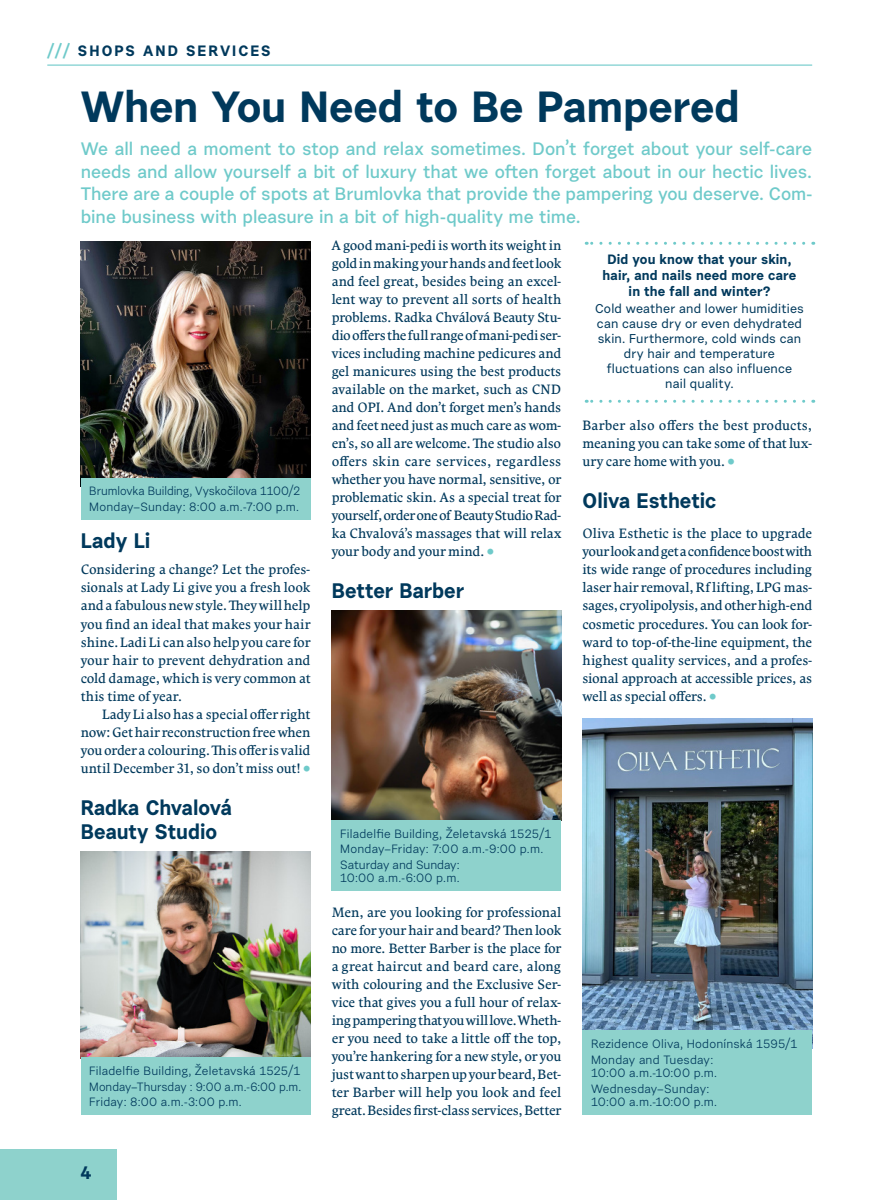
<style>
.page{position:relative;width:893px;height:1200px;background:#fff}
.page>*{position:absolute;margin:0;border:0;box-sizing:border-box;transform-origin:0 0}
.nadpis_X{font:700 43.5px "Urban Grotesk Re Bo";letter-spacing:-.005em;color:#00395c}
.nadpis_X_X{font:700 21px/24px "Urban Grotesk Re Bo";color:#00395c}
.Perex{font:700 18px/22.5px "Urban Grotesk Li Se";letter-spacing:-.005em;color:#6fcaca;text-align:justify}
.t1{font:700 18px "Urban Grotesk Re Bo";color:#00395c}
.Zahlavi_vlevo{font:700 15px "Urban Grotesk Re Bo";letter-spacing:.135em;color:#00395c}
.Bezny_text{font:13.5px/18px "Comenia Serif Pro";letter-spacing:-.01em;color:#00395c;text-align:justify}
.Box_tucny_text{font:700 13.5px/15.8px "Urban Grotesk Re Bo";letter-spacing:.01em;color:#00395c;text-align:center}
.Box_tucny_text-2{font:12.75px/15px "Urban Grotesk Me Bl";letter-spacing:.015em;color:#00395c;text-align:center}
.Box_tucny_text-3{font:12px/13.5px "Urban Grotesk Re Bo";letter-spacing:.01em;color:#00395c}
.s1{color:#6fcaca}
</style>
<div class="page">
<div style="left:0;top:1148px;width:117px;height:51px;background:#8ed2cc"></div>
<img style="left:583px;top:718px;width:229px;height:312px">
<img style="left:81px;top:242px;width:229px;height:236px">
<img style="left:332px;top:610px;width:229px;height:210px">
<hr style="left:47px;top:64px;width:765px;height:2px;background:#6fcaca">
<div style="left:81px;top:478px;width:229px;height:41px;background:#8ed2cc"></div>
<div style="left:583px;top:1030px;width:229px;height:84px;background:#8ed2cc"></div>
<div style="left:332px;top:820px;width:229px;height:70px;background:#8ed2cc"></div>
<svg style="left:586px;top:242px;width:218px;height:3px"></svg>
<svg style="left:586px;top:399px;width:218px;height:3px"></svg>
<img style="left:81px;top:851px;width:229px;height:206px">
<div style="left:81px;top:1057px;width:229px;height:57px;background:#8ed2cc"></div>
<p class="Zahlavi_vlevo" style="left:47px;top:41px;width:225px"><span class="s1">///</span> SHOPS AND SERVICES</p>
<p class="nadpis_X" style="left:81px;top:78px;width:660px">When You Need to Be Pampered</p>
<p class="Perex" style="left:81px;top:137px;width:733px">We all need a moment to stop and relax sometimes. Don’t forget about your self-care needs and allow yourself a bit of luxury that we often forget about in our hectic lives.<br>There are a couple of spots at Brumlovka that provide the pampering you deserve. Com&shy;bine business with pleasure in a bit of high-quality me time.</p>
<p class="Box_tucny_text-3" style="left:89px;top:484px;width:213px">Brumlovka Building, Vyskočilova 1100/2</p>
<p class="Box_tucny_text-3" style="left:89px;top:500px;width:211px">Monday–Sunday: 8:00 a.m.-7:00 p.m.</p>
<p class="nadpis_X_X" style="left:81px;top:528px;width:71px">Lady Li</p>
<p class="Bezny_text" style="left:81px;top:560px;width:231px">Considering a change? Let the profes&shy;sionals at Lady Li give you a fresh look and a fabulous new style. They will help you find an ideal that makes your hair shine. Ladi Li can also help you care for your hair to prevent dehydration and cold damage, which is very common at this time of year.</p>
<p class="Bezny_text" style="left:81px;top:704px;width:231px;text-indent:21px">Lady Li also has a special offer right now: Get hair reconstruction free when you order a colouring. This offer is valid until December 31, so don’t miss out! <span class="s1">•</span></p>
<p class="nadpis_X_X" style="left:81px;top:794px;width:153px">Radka Chvalová<br>Beauty Studio</p>
<p class="Box_tucny_text-3" style="left:89px;top:1063px;width:213px">Filadelfie Building, Želetavská 1525/1</p>
<p class="Box_tucny_text-3" style="left:89px;top:1079px;width:213px">Monday–Thursday : 9:00 a.m.-6:00 p.m.</p>
<p class="Box_tucny_text-3" style="left:89px;top:1094px;width:154px">Friday: 8:00 a.m.-3:00 p.m.</p>
<h3 class="t1" style="left:81px;top:1160px;width:12px">4</h3>
<p class="Bezny_text" style="left:332px;top:236px;width:231px">A good mani-pedi is worth its weight in gold in making your hands and feet look and feel great, besides being an excel&shy;lent way to prevent all sorts of health problems. Radka Chválová Beauty Stu&shy;dio offers the full range of mani-pedi ser&shy;vices including machine pedicures and gel manicures using the best products available on the market, such as CND and OPI. And don’t forget men’s hands and feet need just as much care as wom&shy;en’s, so all are welcome. The studio also offers skin care services, regardless whether you have normal, sensitive, or problematic skin. As a special treat for yourself, order one of Beauty Studio Rad&shy;ka Chvalová’s massages that will relax your body and your mind. <span class="s1">•</span></p>
<p class="nadpis_X_X" style="left:332px;top:578px;width:134px">Better Barber</p>
<p class="Box_tucny_text-3" style="left:340px;top:826px;width:213px">Filadelfie Building, Želetavská 1525/1</p>
<p class="Box_tucny_text-3" style="left:340px;top:841px;width:205px">Monday–Friday: 7:00 a.m.-9:00 p.m.</p>
<p class="Box_tucny_text-3" style="left:340px;top:857px;width:121px">Saturday and Sunday:<br>10:00 a.m.-6:00 p.m.</p>
<p class="Bezny_text" style="left:332px;top:902px;width:231px">Men, are you looking for professional care for your hair and beard? Then look no more. Better Barber is the place for a great haircut and beard care, along with colouring and the Exclusive Ser&shy;vice that gives you a full hour of relax&shy;ing pampering that you will love. Wheth&shy;er you need to take a little off the top, you’re hankering for a new style, or you just want to sharpen up your beard, Bet&shy;ter Barber will help you look and feel great. Besides first-class services, Better</p>
<p class="Box_tucny_text" style="left:602px;top:251px;width:195px">Did you know that your skin, hair, and nails need more care in the fall and winter?</p>
<p class="Box_tucny_text-2" style="left:595px;top:301px;width:210px">Cold weather and lower humidities can cause dry or even dehydrated skin. Furthermore, cold winds can dry hair and temperature fluctuations can also influence nail quality.</p>
<p class="Bezny_text" style="left:583px;top:416px;width:231px">Barber also offers the best products, meaning you can take some of that lux&shy;ury care home with you. <span class="s1">•</span></p>
<p class="nadpis_X_X" style="left:583px;top:488px;width:135px">Oliva Esthetic</p>
<p class="Bezny_text" style="left:583px;top:524px;width:231px">Oliva Esthetic is the place to upgrade your look and get a confidence boost with its wide range of procedures including laser hair removal, Rf lifting, LPG mas&shy;sages, cryolipolysis, and other high-end cosmetic procedures. You can look for&shy;ward to top-of-the-line equipment, the highest quality services, and a profes&shy;sional approach at accessible prices, as well as special offers. <span class="s1">•</span></p>
<p class="Box_tucny_text-3" style="left:591px;top:1036px;width:208px">Rezidence Oliva, Hodonínská 1595/1</p>
<p class="Box_tucny_text-3" style="left:591px;top:1052px;width:127px">Monday and Tuesday:<br>10:00 a.m.-10:00 p.m.</p>
<p class="Box_tucny_text-3" style="left:591px;top:1081px;width:127px">Wednesday–Sunday:<br>10:00 a.m.-10:00 p.m.</p>
</div>
